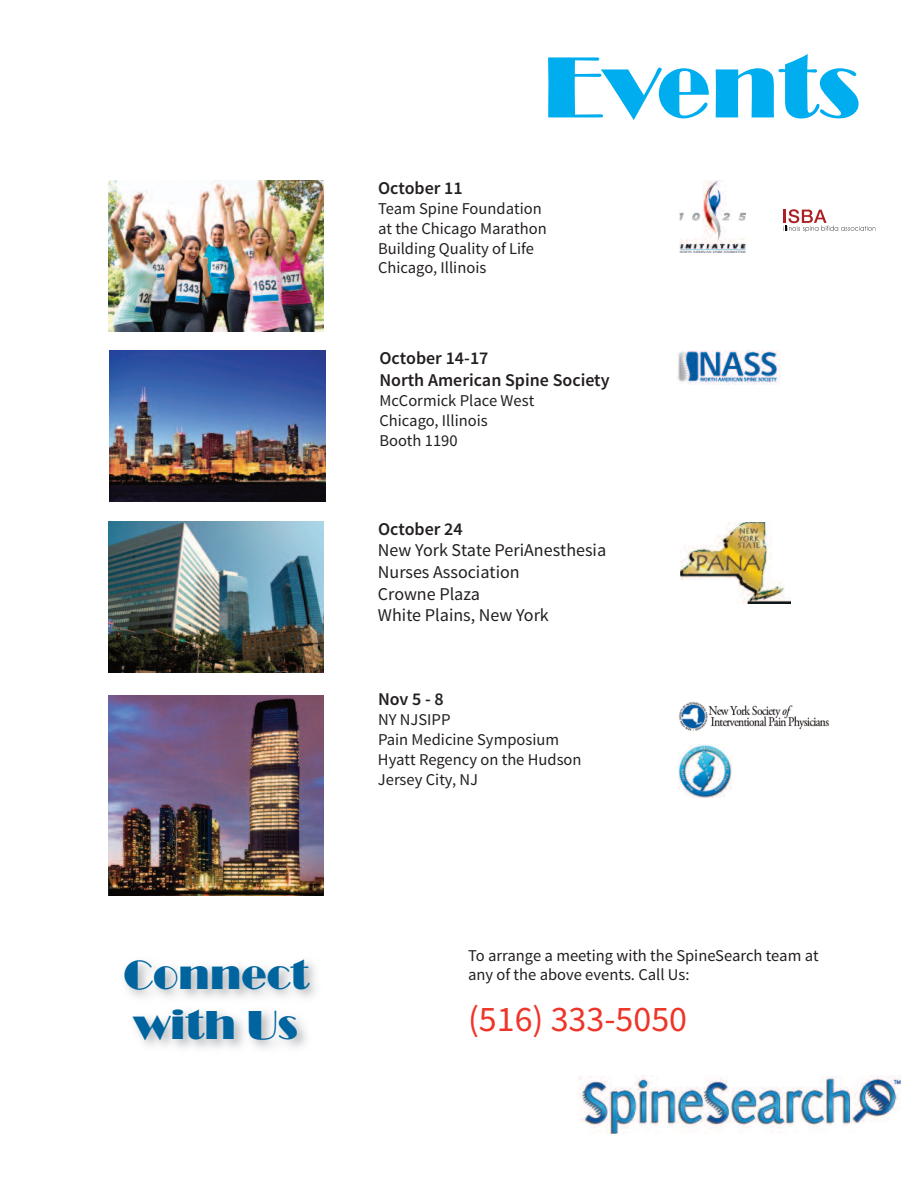
<style>
.page{position:relative;width:918px;height:1188px;background:#fff}
.page>*{position:absolute;margin:0;border:0;box-sizing:border-box;transform-origin:0 0}
.t1{font:90px "Broadway";color:#00aeef}
.t2{font:42px/50.4px "Broadway";color:#00649e}
.t3{font:36px "Source Sans Pro";color:#ee3529}
.t4{font:18px/21.6px "Source Sans Pro";color:#231f20}
.t5{font:600 18px/21.6px "Source Sans Pro";color:#231f20}
.t6{font:16.5px/19.8px "Source Sans Pro";color:#231f20}
</style>
<div class="page">
<img style="left:579px;top:1076px;width:322px;height:58px">
<img style="left:109px;top:351px;width:216px;height:151px">
<img style="left:108px;top:521px;width:216px;height:151px">
<img style="left:677px;top:351px;width:103px;height:34px">
<img style="left:108px;top:696px;width:216px;height:199px">
<img style="left:108px;top:180px;width:216px;height:151px">
<img style="left:680px;top:180px;width:66px;height:72px">
<img style="left:679px;top:745px;width:53px;height:53px">
<img style="left:679px;top:702px;width:151px;height:29px">
<img style="left:680px;top:523px;width:111px;height:81px">
<svg style="left:783px;top:209px;width:92px;height:23px"></svg>
<h2 class="t2" style="left:123px;top:949px;width:187px">Connect with Us</h2>
<h1 class="t1" style="left:543px;top:34px;width:319px">Events</h1>
<p class="t5" style="left:378px;top:178px;width:86px">October 11</p>
<p class="t6" style="left:378px;top:200px;width:170px">Team Spine Foundation at the Chicago Marathon<br>Building Quality of Life<br>Chicago, Illinois</p>
<p class="t5" style="left:379px;top:349px;width:232px">October 14-17<br>North American Spine Society</p>
<p class="t6" style="left:379px;top:392px;width:156px">McCormick Place West<br>Chicago, Illinois<br>Booth 1190</p>
<p class="t5" style="left:378px;top:519px;width:86px">October 24</p>
<p class="t4" style="left:378px;top:541px;width:230px">New York State PeriAnesthesia<br>Nurses Association<br>Crowne Plaza<br>White Plains, New York</p>
<p class="t5" style="left:378px;top:689px;width:67px">Nov5-8</p>
<p class="t6" style="left:378px;top:711px;width:205px">NY NJSIPP<br>Pain Medicine Symposium<br>Hyatt Regency on the Hudson<br>Jersey City, NJ</p>
<p class="t6" style="left:468px;top:947px;width:352px">To arrange a meeting with the SpineSearch team at any of the above events. Call Us:</p>
<h3 class="t3" style="left:468px;top:1005px;width:221px">(516) 333-5050</h3>
</div>
